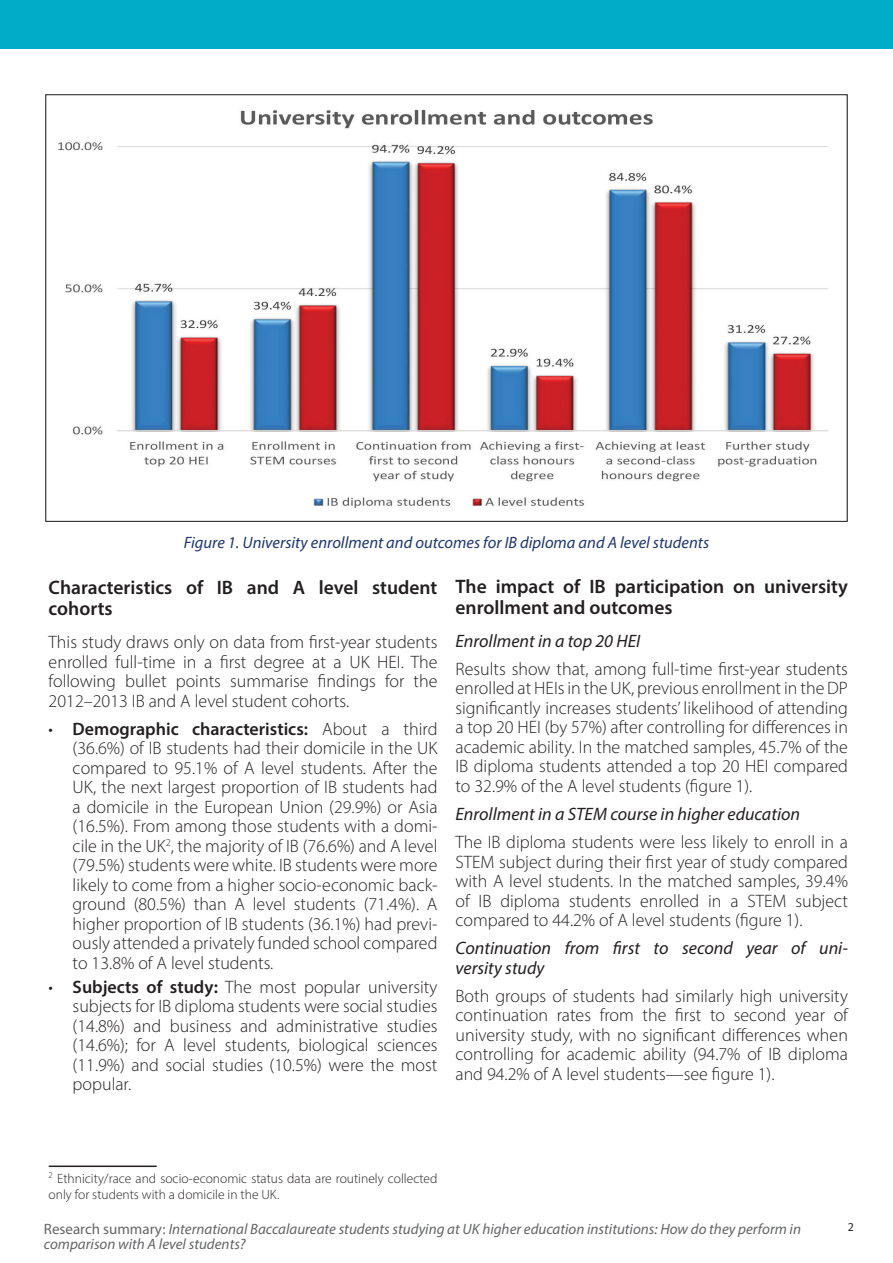
<style>
.page{position:relative;width:893px;height:1263px;background:#fff}
.page>*{position:absolute;margin:0;border:0;box-sizing:border-box;transform-origin:0 0}
.Body_subheading{font:600 19.5px/21px "Myriad Pro";color:#231f20}
.Main_body{font:300 18px/19.5px "Myriad Pro";color:#231f20;text-align:justify}
.Sub_sub_heading{font:italic 18px/19.5px "Myriad Pro";color:#231f20}
.t1{font:italic 16.5px "Myriad Pro";color:#1e376d}
.t2{font:italic 15px "Myriad Pro";color:#636466}
.Footnote{font:300 13.5px/16.5px "Myriad Pro";color:#231f20}
.t3{font:12px "Myriad Pro";color:#231f20}
.s1{font-weight:600}
.s2{font-style:normal}
</style>
<div class="page">
<div style="left:0;top:0;width:893px;height:48px;background:#00acc8"></div>
<hr style="left:49px;top:1165px;width:108px;height:2px;background:#231f20">
<img style="left:58px;top:109px;width:770px;height:399px">
<p class="t1" style="left:184px;top:532px;width:527px">Figure 1. University enrollment and outcomes for IB diploma and A level students</p>
<p class="Body_subheading" style="left:49px;top:577px;width:390px">Characteristics of IB and A level student cohorts</p>
<p class="Main_body" style="left:49px;top:632px;width:390px">This study draws only on data from first-year students enrolled full-time in a first degree at a UK HEI. The following bullet points summarise findings for the 2012–2013 IB and A level student cohorts.</p>
<p class="Main_body" style="left:73px;top:719px;width:366px;text-indent:-24px">• <span class="s1">Demographic characteristics:</span> About a third (36.6%) of IB students had their domicile in the UK compared to 95.1% of A level students. After the UK, the next largest proportion of IB students had a domicile in the European Union (29.9%) or Asia (16.5%). From among those students with a domi&shy;cile in the UK<sup>2</sup>, the majority of IB (76.6%) and A level (79.5%) students were white. IB students were more likely to come from a higher socio-economic back&shy;ground (80.5%) than A level students (71.4%). A higher proportion of IB students (36.1%) had previ&shy;ously attended a privately funded school compared to 13.8% of A level students.</p>
<p class="Main_body" style="left:73px;top:977px;width:366px;text-indent:-24px">• <span class="s1">Subjects of study:</span> The most popular university subjects for IB diploma students were social studies (14.8%) and business and administrative studies (14.6%); for A level students, biological sciences (11.9%) and social studies (10.5%) were the most popular.</p>
<p class="Body_subheading" style="left:455px;top:575px;width:394px">The impact of IB participation on university enrollment and outcomes</p>
<p class="Sub_sub_heading" style="left:455px;top:631px;width:186px">Enrollment in a top 20 HEI</p>
<p class="Main_body" style="left:455px;top:659px;width:394px">Results show that, among full-time first-year students enrolled at HEIs in the UK, previous enrollment in the DP significantly increases students’ likelihood of attending a top 20 HEI (by 57%) after controlling for differences in academic ability. In the matched samples, 45.7% of the IB diploma students attended a top 20 HEI compared to 32.9% of the A level students (figure 1).</p>
<p class="Sub_sub_heading" style="left:455px;top:804px;width:346px">Enrollment in a STEM course in higher education</p>
<p class="Main_body" style="left:455px;top:832px;width:394px">The IB diploma students were less likely to enroll in a STEM subject during their first year of study compared with A level students. In the matched samples, 39.4% of IB diploma students enrolled in a STEM subject compared to 44.2% of A level students (figure 1).</p>
<p class="Sub_sub_heading" style="left:455px;top:938px;width:394px">Continuation from first to second year of uni&shy;versity study</p>
<p class="Main_body" style="left:455px;top:985px;width:394px">Both groups of students had similarly high university continuation rates from the first to second year of university study, with no significant differences when controlling for academic ability (94.7% of IB diploma and 94.2% of A level students—see figure 1).</p>
<p class="Footnote" style="left:49px;top:1170px;width:390px"><sup>2</sup> Ethnicity/race and socio-economic status data are routinely collected only for students with a domicile in the UK.</p>
<p class="t2" style="left:44px;top:1219px;width:759px"><span class="s2">Research summary:</span> International Baccalaureate students studying at UK higher education institutions: How do they perform in</p>
<p class="t3" style="left:848px;top:1220px;width:8px">2</p>
<p class="t2" style="left:44px;top:1234px;width:203px">comparison with A level students?</p>
</div>
